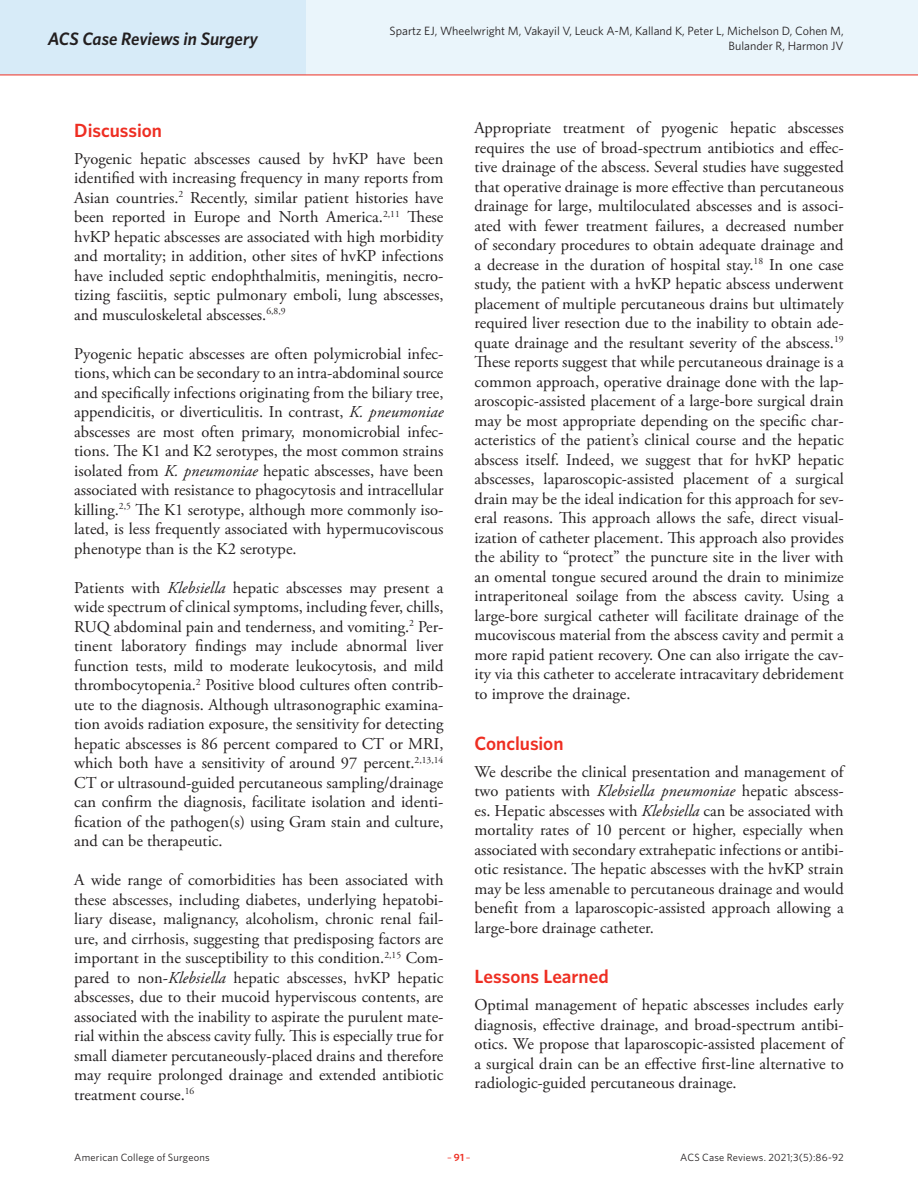
<style>
.page{position:relative;width:918px;height:1188px;background:#fff}
.page>*{position:absolute;margin:0;border:0;box-sizing:border-box;transform-origin:0 0}
.Article_Subhead{font:600 19.2px "Whitney";color:#ee2e22}
.t1{font:italic 600 18px "Whitney";letter-spacing:-.005em;color:#231f20}
.Article_Body_no_inde{font:16.5px/19.5px "Adobe Garamond Pro";color:#231f20;text-align:justify}
.t2{font:12px "Whitney";color:#231f20}
.t3{font:10.5px "Whitney";letter-spacing:.015em;color:#231f20}
.t4{font:10.5px "Whitney";color:#ee2e22}
.s1{font-style:italic}
.s2{font-weight:600}
</style>
<div class="page">
<div style="left:0;top:0;width:918px;height:75px;background:#eaf5fb"></div>
<div style="left:0;top:0;width:306px;height:75px;background:#d7ebf8"></div>
<hr style="left:0;top:75px;width:918px;height:1px;background:#ee2e22">
<p class="t2" style="left:390px;top:23px;width:456px">Spartz EJ, Wheelwright M, Vakayil V, Leuck A-M, Kalland K, Peter L, Michelson D, Cohen M,</p>
<p class="t1" style="left:48px;top:26px;width:212px">ACS Case Reviews in Surgery</p>
<p class="t2" style="left:729px;top:38px;width:117px">Bulander R, Harmon JV</p>
<p class="Article_Subhead" style="left:74px;top:117px;width:89px">Discussion</p>
<p class="Article_Body_no_inde" style="left:74px;top:149px;width:371px">Pyogenic hepatic abscesses caused by hvKP have been identified with increasing frequency in many reports from Asian countries.<sup>2</sup> Recently, similar patient histories have been reported in Europe and North America.<sup>2,11</sup> These hvKP hepatic abscesses are associated with high morbidity and mortality; in addition, other sites of hvKP infections have included septic endophthalmitis, meningitis, necro&shy;tizing fasciitis, septic pulmonary emboli, lung abscesses, and musculoskeletal abscesses.<sup>6,8,9</sup></p>
<p class="Article_Body_no_inde" style="left:74px;top:344px;width:371px">Pyogenic hepatic abscesses are often polymicrobial infec&shy;tions, which can be secondary to an intra-abdominal source and specifically infections originating from the biliary tree, appendicitis, or diverticulitis. In contrast, <span class="s1">K. pneumoniae </span>abscesses are most often primary, monomicrobial infec&shy;tions. The K1 and K2 serotypes, the most common strains isolated from <span class="s1">K. pneumoniae</span> hepatic abscesses, have been associated with resistance to phagocytosis and intracellular killing.<sup>2,5</sup> The K1 serotype, although more commonly iso&shy;lated, is less frequently associated with hypermucoviscous phenotype than is the K2 serotype.</p>
<p class="Article_Body_no_inde" style="left:74px;top:578px;width:371px">Patients with <span class="s1">Klebsiella</span> hepatic abscesses may present a wide spectrum of clinical symptoms, including fever, chills, RUQ abdominal pain and tenderness, and vomiting.<sup>2</sup> Per&shy;tinent laboratory findings may include abnormal liver function tests, mild to moderate leukocytosis, and mild thrombocytopenia.<sup>2</sup> Positive blood cultures often contrib&shy;ute to the diagnosis. Although ultrasonographic examina&shy;tion avoids radiation exposure, the sensitivity for detecting hepatic abscesses is 86 percent compared to CT or MRI, which both have a sensitivity of around 97 percent.<sup>2,13,14<br></sup>CT or ultrasound-guided percutaneous sampling/drainage can confirm the diagnosis, facilitate isolation and identi&shy;fication of the pathogen(s) using Gram stain and culture, and can be therapeutic.</p>
<p class="Article_Body_no_inde" style="left:74px;top:871px;width:371px">A wide range of comorbidities has been associated with these abscesses, including diabetes, underlying hepatobi&shy;liary disease, malignancy, alcoholism, chronic renal fail&shy;ure, and cirrhosis, suggesting that predisposing factors are important in the susceptibility to this condition.<sup>2,15</sup> Com&shy;pared to non-<span class="s1">Klebsiella</span> hepatic abscesses, hvKP hepatic abscesses, due to their mucoid hyperviscous contents, are associated with the inability to aspirate the purulent mate&shy;rial within the abscess cavity fully. This is especially true for small diameter percutaneously-placed drains and therefore may require prolonged drainage and extended antibiotic treatment course.<sup>16</sup></p>
<p class="Article_Body_no_inde" style="left:475px;top:119px;width:371px">Appropriate treatment of pyogenic hepatic abscesses requires the use of broad-spectrum antibiotics and effec&shy;tive drainage of the abscess. Several studies have suggested that operative drainage is more effective than percutaneous drainage for large, multiloculated abscesses and is associ&shy;ated with fewer treatment failures, a decreased number of secondary procedures to obtain adequate drainage and a decrease in the duration of hospital stay.<sup>18</sup> In one case study, the patient with a hvKP hepatic abscess underwent placement of multiple percutaneous drains but ultimately required liver resection due to the inability to obtain ade&shy;quate drainage and the resultant severity of the abscess.<sup>19<br></sup>These reports suggest that while percutaneous drainage is a common approach, operative drainage done with the lap&shy;aroscopic-assisted placement of a large-bore surgical drain may be most appropriate depending on the specific char&shy;acteristics of the patient’s clinical course and the hepatic abscess itself. Indeed, we suggest that for hvKP hepatic abscesses, laparoscopic-assisted placement of a surgical drain may be the ideal indication for this approach for sev&shy;eral reasons. This approach allows the safe, direct visual&shy;ization of catheter placement. This approach also provides the ability to “protect” the puncture site in the liver with an omental tongue secured around the drain to minimize intraperitoneal soilage from the abscess cavity. Using a large-bore surgical catheter will facilitate drainage of the mucoviscous material from the abscess cavity and permit a more rapid patient recovery. One can also irrigate the cav&shy;ity via this catheter to accelerate intracavitary debridement to improve the drainage.</p>
<p class="Article_Subhead" style="left:475px;top:730px;width:91px">Conclusion</p>
<p class="Article_Body_no_inde" style="left:475px;top:762px;width:371px">We describe the clinical presentation and management of two patients with <span class="s1">Klebsiella pneumoniae</span> hepatic abscess&shy;es. Hepatic abscesses with <span class="s1">Klebsiella</span> can be associated with mortality rates of 10 percent or higher, especially when associated with secondary extrahepatic infections or antibi&shy;otic resistance. The hepatic abscesses with the hvKP strain may be less amenable to percutaneous drainage and would benefit from a laparoscopic-assisted approach allowing a large-bore drainage catheter.</p>
<p class="Article_Subhead" style="left:475px;top:964px;width:136px">Lessons Learned</p>
<p class="Article_Body_no_inde" style="left:475px;top:996px;width:371px">Optimal management of hepatic abscesses includes early diagnosis, effective drainage, and broad-spectrum antibi&shy;otics. We propose that laparoscopic-assisted placement of a surgical drain can be an effective first-line alternative to radiologic-guided percutaneous drainage.</p>
<p class="t3" style="left:74px;top:1150px;width:137px">American College of Surgeons</p>
<p class="t4" style="left:447px;top:1150px;width:25px">–<span class="s2">91</span>–</p>
<p class="t3" style="left:680px;top:1150px;width:165px">ACS Case Reviews. 2021;3(5):86-92</p>
</div>
